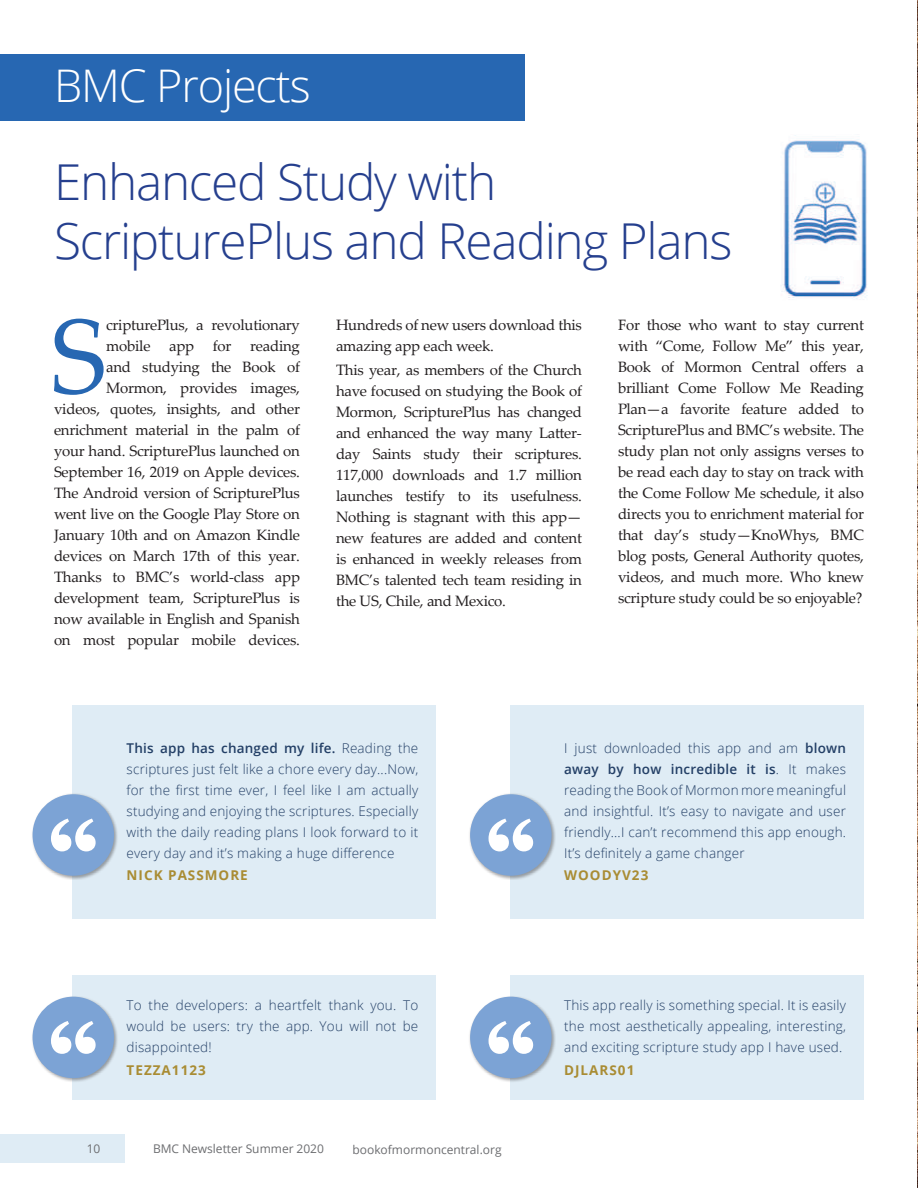
<style>
.page{position:relative;width:918px;height:1188px;background:#fff}
.page>*{position:absolute;margin:0;border:0;box-sizing:border-box;transform-origin:0 0}
.t1{font:105.45px "Palatino Linotype";color:#2767b2}
.t2{font:300 49.5px/59.4px "Open Sans";letter-spacing:-.025em;color:#253f8e}
.t3{font:300 45px "Open Sans";letter-spacing:-.025em;color:#fff}
.t4{font:15px/21px "Palatino Linotype";letter-spacing:-.015em;color:#231f20;text-align:justify}
.t5{font:300 13.5px/21px "Open Sans";letter-spacing:.015em;color:#233f66;text-align:justify}
.t6{font:700 13.5px "Open Sans";letter-spacing:.075em;color:#a98c33}
.t7{font:12px "Open Sans";color:#6c6d70}
.s1{font-weight:600}
</style>
<div class="page">
<img style="left:917px;top:0;width:1px;height:1188px">
<div style="left:73px;top:975px;width:363px;height:124px;background:#dfecf5"></div>
<div style="left:31px;top:995px;width:87px;height:88px;background:#231f20;opacity:.4"></div>
<div style="left:33px;top:997px;width:81px;height:81px;background:#7ca3d5;border-radius:50%"></div>
<svg style="left:51px;top:1021px;width:45px;height:33px"></svg>
<div style="left:73px;top:705px;width:363px;height:213px;background:#dfecf5"></div>
<div style="left:31px;top:793px;width:87px;height:87px;background:#231f20;opacity:.4"></div>
<div style="left:33px;top:794px;width:81px;height:82px;background:#7ca3d5;border-radius:50%"></div>
<svg style="left:51px;top:819px;width:45px;height:32px"></svg>
<div style="left:510px;top:975px;width:354px;height:124px;background:#dfecf5"></div>
<div style="left:468px;top:995px;width:88px;height:88px;background:#231f20;opacity:.4"></div>
<div style="left:470px;top:997px;width:82px;height:81px;background:#7ca3d5;border-radius:50%"></div>
<svg style="left:489px;top:1021px;width:44px;height:33px"></svg>
<div style="left:510px;top:705px;width:354px;height:213px;background:#dfecf5"></div>
<div style="left:468px;top:793px;width:88px;height:87px;background:#231f20;opacity:.4"></div>
<div style="left:470px;top:794px;width:82px;height:82px;background:#7ca3d5;border-radius:50%"></div>
<svg style="left:489px;top:819px;width:44px;height:32px"></svg>
<div style="left:0;top:54px;width:524px;height:66px;background:#2767b2"></div>
<img style="left:782px;top:135px;width:86px;height:165px">
<div style="left:0;top:1134px;width:124px;height:29px;background:#dfecf5"></div>
<h3 class="t3" style="left:54px;top:55px;width:258px">BMC Projects</h3>
<h2 class="t2" style="left:54px;top:151px;width:680px">Enhanced Study with<br>ScripturePlus and Reading Plans</h2>
<h1 class="t1" style="left:51px;top:282px;width:57px">S</h1>
<p class="t4" style="left:54px;top:314px;width:248px;text-align:right">cripturePlus, a revolutionary<br>mobile app for reading<br>and studying the Book of<br>Mormon, provides images,<br>videos, quotes, insights, and other enrichment material in the palm of your hand. ScripturePlus launched on<br>September 16, 2019 on Apple devices.<br>The Android version of ScripturePlus went live on the Google Play Store on<br>January 10th and on Amazon Kindle devices on March 17th of this year.<br>Thanks to BMC’s world-class app development team, ScripturePlus is now available in English and Spanish on most popular mobile devices.</p>
<p class="t4" style="left:336px;top:314px;width:247px">Hundreds of new users download this amazing app each week.</p>
<p class="t4" style="left:336px;top:359px;width:248px">This year, as members of the Church have focused on studying the Book of Mormon, ScripturePlus has changed and enhanced the way many Latter&shy;day Saints study their scriptures.<br>117,000 downloads and 1.7 million launches testify to its usefulness.<br>Nothing is stagnant with this app— new features are added and content is enhanced in weekly releases from BMC’s talented tech team residing in the US, Chile, and Mexico.</p>
<p class="t4" style="left:618px;top:314px;width:248px">For those who want to stay current with “Come, Follow Me” this year, Book of Mormon Central offers a brilliant Come Follow Me Reading Plan—a favorite feature added to ScripturePlus and BMC’s website. The study plan not only assigns verses to be read each day to stay on track with the Come Follow Me schedule, it also directs you to enrichment material for that day’s study—KnoWhys, BMC blog posts, General Authority quotes, videos, and much more. Who knew scripture study could be so enjoyable?</p>
<p class="t5" style="left:127px;top:738px;width:293px"><span class="s1">This app has changed my life.</span> Reading the scriptures just felt like a chore every day...Now, for the first time ever, I feel like I am actually studying and enjoying the scriptures. Especially with the daily reading plans I look forward to it every day and it’s making a huge difference</p>
<p class="t6" style="left:127px;top:866px;width:123px">NICK PASSMORE</p>
<p class="t5" style="left:127px;top:995px;width:293px">To the developers: a heartfelt thank you. To would be users: try the app. You will not be disappointed!</p>
<p class="t6" style="left:127px;top:1060px;width:81px">TEZZA1123</p>
<p class="t7" style="left:87px;top:1141px;width:15px">10</p>
<p class="t7" style="left:153px;top:1141px;width:173px">BMC Newsletter Summer 2020</p>
<p class="t7" style="left:352px;top:1142px;width:151px">bookofmormoncentral.org</p>
<p class="t5" style="left:564px;top:738px;width:283px">I just downloaded this app and am <span class="s1">blown away by how incredible it is</span>. It makes reading the Book of Mormon more meaningful and insightful. It’s easy to navigate and user friendly...I can’t recommend this app enough.<br>It’s definitely a game changer</p>
<p class="t6" style="left:564px;top:866px;width:86px">WOODYV23</p>
<p class="t5" style="left:564px;top:995px;width:283px">This app really is something special. It is easily the most aesthetically appealing, interesting, and exciting scripture study app I have used.</p>
<p class="t6" style="left:564px;top:1060px;width:72px">DJLARS01</p>
</div>
